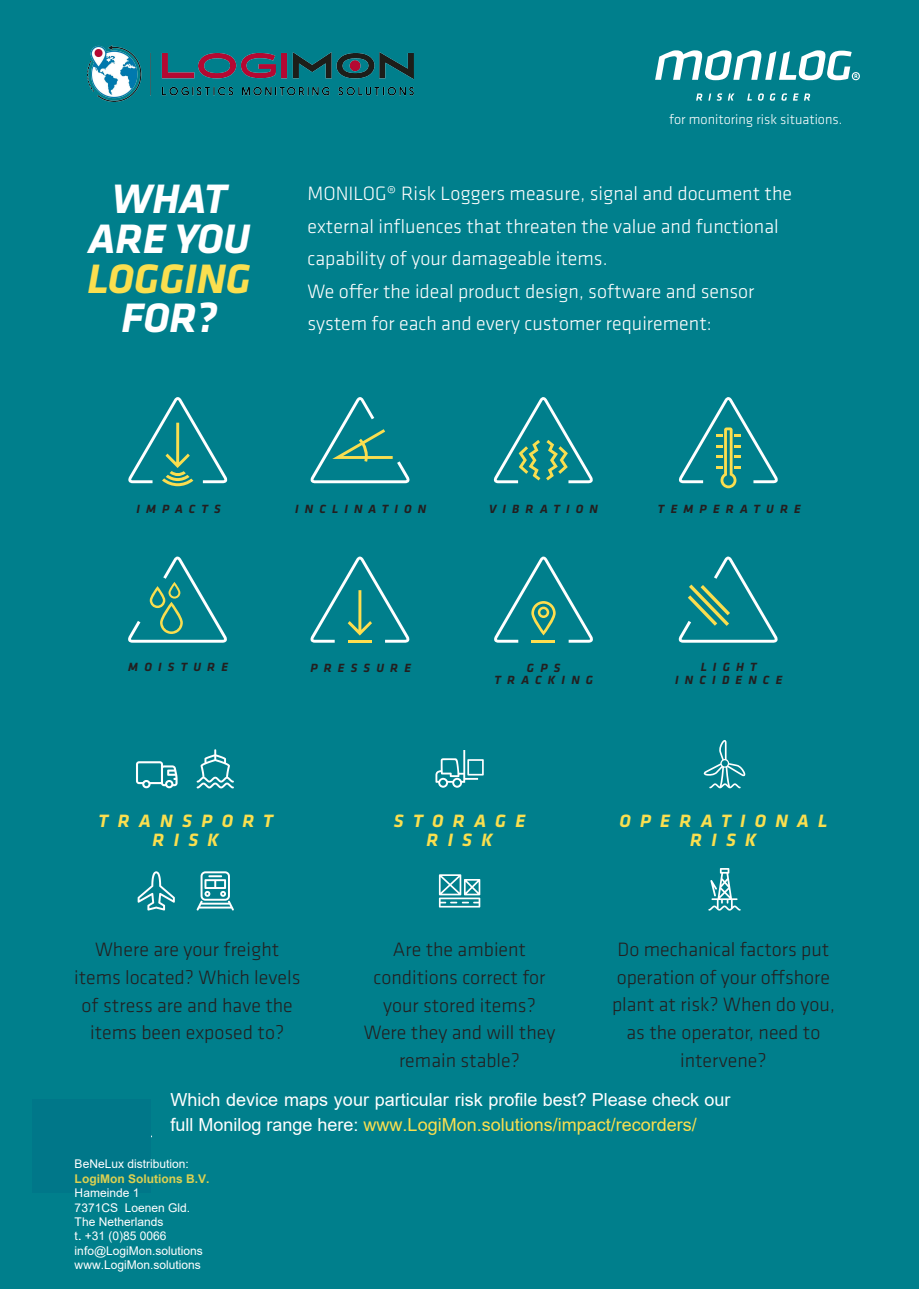
<style>
.page{position:relative;width:919px;height:1289px;background:#fff}
.page>*{position:absolute;margin:0;border:0;box-sizing:border-box;transform-origin:0 0}
.t1{font:italic 700 42.6px/39.6px "Klavika";color:#fff;text-align:center}
.t2{font:italic 700 42.6px "Klavika";color:#fadf4f}
.t3{font:300 20.1px/27.8px "Klavika";color:#231f20;text-align:center}
.t4{font:300 20.1px/32.4px "Klavika";color:#fff}
.t5{font:italic 700 18.45px/18.8px "Klavika";letter-spacing:.5em;color:#fadf4f;text-align:center}
.t6{font:18px/24.9px "Arial";color:#fff}
.t7{font:300 14.25px "Klavika";color:#fff}
.t8{font:italic 700 12.3px/12.3px "Klavika";letter-spacing:.5em;color:#231f20;text-align:center}
.t9{font:12px/14.4px "Arial";color:#fff}
.t10{font:700 12px "Arial";color:#dbd051}
.s1{color:#fadf4f}
</style>
<div class="page">
<div style="left:0;top:0;width:918px;height:1288px;background:#007f8c"></div>
<svg style="left:655px;top:50px;width:204px;height:51px"></svg>
<svg style="left:136px;top:761px;width:41px;height:27px"></svg>
<svg style="left:197px;top:749px;width:37px;height:39px"></svg>
<svg style="left:138px;top:871px;width:37px;height:39px"></svg>
<svg style="left:197px;top:871px;width:37px;height:39px"></svg>
<svg style="left:439px;top:874px;width:41px;height:33px"></svg>
<svg style="left:435px;top:750px;width:48px;height:37px"></svg>
<svg style="left:703px;top:740px;width:42px;height:48px"></svg>
<svg style="left:708px;top:868px;width:32px;height:42px"></svg>
<svg style="left:128px;top:397px;width:99px;height:89px"></svg>
<svg style="left:494px;top:556px;width:99px;height:86px"></svg>
<svg style="left:679px;top:397px;width:98px;height:91px"></svg>
<svg style="left:310px;top:556px;width:99px;height:86px"></svg>
<svg style="left:128px;top:556px;width:99px;height:86px"></svg>
<svg style="left:678px;top:556px;width:99px;height:86px"></svg>
<svg style="left:310px;top:397px;width:99px;height:86px"></svg>
<svg style="left:494px;top:397px;width:98px;height:86px"></svg>
<img style="left:87px;top:45px;width:326px;height:56px">
<h1 class="t1" style="left:89px;top:178px;width:163px">WHAT<br>ARE YOU</h1>
<h1 class="t2" style="left:87px;top:248px;width:165px">LOGGING</h1>
<h1 class="t1" style="left:121px;top:296px;width:97px">FOR?</h1>
<p class="t7" style="left:669px;top:111px;width:175px">for monitoring risk situations.</p>
<p class="t4" style="left:307px;top:177px;width:486px">MONILOG® Risk Loggers measure, signal and document the external influences that threaten the value and functional capability of your damageable items.<br>We offer the ideal product design, software and sensor system for each and every customer requirement:</p>
<p class="t8" style="left:136px;top:502px;width:86px">IMPACTS</p>
<p class="t8" style="left:295px;top:502px;width:133px">INCLINATION</p>
<p class="t8" style="left:489px;top:502px;width:110px">VIBRATION</p>
<p class="t8" style="left:658px;top:502px;width:144px">TEMPERATURE</p>
<p class="t8" style="left:128px;top:660px;width:101px">MOISTURE</p>
<p class="t8" style="left:310px;top:661px;width:102px">PRESSURE</p>
<p class="t8" style="left:675px;top:660px;width:108px">LIGHT<br>INCIDENCE</p>
<p class="t8" style="left:494px;top:661px;width:100px">GPS<br>TRACKING</p>
<p class="t5" style="left:99px;top:810px;width:176px">TRANSPORT<br>RISK</p>
<p class="t5" style="left:394px;top:810px;width:133px">STORAGE<br>RISK</p>
<p class="t5" style="left:619px;top:810px;width:209px">OPERATIONAL<br>RISK</p>
<p class="t3" style="left:74px;top:935px;width:228px">Where are your freight items located? Which levels of stress are and have the items been exposed to?</p>
<p class="t3" style="left:363px;top:935px;width:193px">Are the ambient conditions correct for your stored items?<br>Were they and will they remain stable?</p>
<p class="t3" style="left:612px;top:935px;width:224px">Do mechanical factors put operation of your offshore plant at risk? When do you, as the operator, need to intervene?</p>
<p class="t6" style="left:170px;top:1087px;width:561px">Which device maps your particular risk profile best? Please check our full Monilog range here: <span class="s1">www.LogiMon.solutions/impact/recorders/</span></p>
<p class="t9" style="left:75px;top:1156px;width:116px">BeNeLux distribution:</p>
<p class="t10" style="left:75px;top:1170px;width:136px">LogiMon Solutions B.V.</p>
<p class="t9" style="left:75px;top:1185px;width:130px">Hameinde 1<br>7371CS Loenen Gld.<br>The Netherlands<br>t. +31 (0)85 0066 info@LogiMon.solutions www.LogiMon.solutions</p>
</div>
